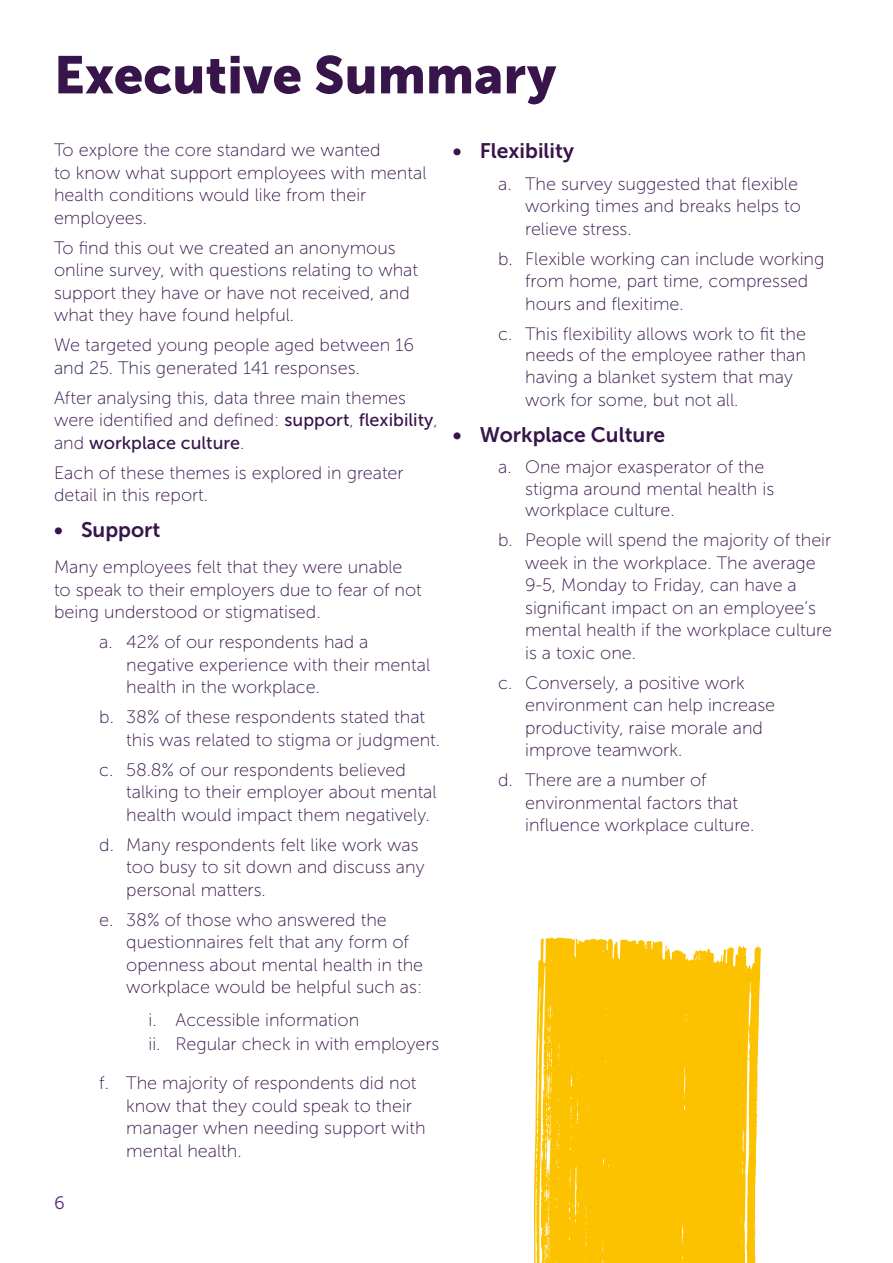
<style>
.page{position:relative;width:893px;height:1263px;background:#fff}
.page>*{position:absolute;margin:0;border:0;box-sizing:border-box;transform-origin:0 0}
.t1{font:52.5px "Museo Sans 900";color:#37154b}
.t2{font:21px "Museo Sans 700";color:#37154b}
.t3{font:18px/22.5px "Museo Sans 100";color:#37154b}
.t4{font:18px "Museo Sans 300";color:#502b7a}
.s1{font-family:"Museo Sans 500"}
</style>
<div class="page">
<svg style="left:534px;top:937px;width:227px;height:326px;background:#fcc614"></svg>
<p class="t1" style="left:54px;top:45px;width:504px">Executive Summary</p>
<p class="t3" style="left:54px;top:139px;width:374px">To explore the core standard we wanted<br>to know what support employees with mental health conditions would like from their employees.</p>
<p class="t3" style="left:54px;top:236px;width:366px">To find this out we created an anonymous online survey, with questions relating to what support they have or have not received, and what they have found helpful.</p>
<p class="t3" style="left:54px;top:334px;width:361px">We targeted young people aged between 16 and 25. This generated 141 responses.</p>
<p class="t3" style="left:54px;top:386px;width:385px">After analysing this, data three main themes were identified and defined: <span class="s1">support</span>, <span class="s1">flexibility</span>, and <span class="s1">workplace culture</span>.</p>
<p class="t3" style="left:54px;top:461px;width:351px">Each of these themes is explored in greater detail in this report.</p>
<p class="t2" style="left:54px;top:518px;width:108px">• Support</p>
<p class="t3" style="left:54px;top:556px;width:369px">Many employees felt that they were unable to speak to their employers due to fear of not being understood or stigmatised.</p>
<p class="t3" style="left:126px;top:631px;width:305px;text-indent:-27px">a. 42% of our respondents had a negative experience with their mental health in the workplace.</p>
<p class="t3" style="left:126px;top:706px;width:315px;text-indent:-27px">b. 38% of these respondents stated that this was related to stigma or judgment.</p>
<p class="t3" style="left:126px;top:758px;width:312px;text-indent:-27px">c. 58.8% of our respondents believed talking to their employer about mental health would impact them negatively.</p>
<p class="t3" style="left:126px;top:833px;width:300px;text-indent:-27px">d. Many respondents felt like work was too busy to sit down and discuss any personal matters.</p>
<p class="t3" style="left:126px;top:908px;width:298px;text-indent:-27px">e. 38% of those who answered the questionnaires felt that any form of openness about mental health in the workplace would be helpful such as:</p>
<p class="t2" style="left:453px;top:139px;width:123px">• Flexibility</p>
<p class="t3" style="left:525px;top:173px;width:277px;text-indent:-27px">a. The survey suggested that flexible working times and breaks helps to relieve stress.</p>
<p class="t3" style="left:525px;top:248px;width:301px;text-indent:-27px">b. Flexible working can include working from home, part time, compressed hours and flexitime.</p>
<p class="t3" style="left:525px;top:323px;width:282px;line-height:21.9px;text-indent:-27px">c. This flexibility allows work to fit the needs of the employee rather than having a blanket system that may work for some, but not all.</p>
<p class="t2" style="left:453px;top:423px;width:214px">• Workplace Culture</p>
<p class="t3" style="left:525px;top:456px;width:251px;line-height:21.6px;text-indent:-27px">a. One major exasperator of the stigma around mental health is workplace culture.</p>
<p class="t3" style="left:525px;top:529px;width:308px;text-indent:-27px">b. People will spend the majority of their week in the workplace. The average<br>9-5, Monday to Friday, can have a significant impact on an employee’s mental health if the workplace culture is a toxic one.</p>
<p class="t3" style="left:525px;top:671px;width:252px;text-indent:-27px">c. Conversely, a positive work environment can help increase productivity, raise morale and improve teamwork.</p>
<p class="t3" style="left:525px;top:769px;width:231px;text-indent:-27px">d. There are a number of environmental factors that influence workplace culture.</p>
<p class="t3" style="left:148px;top:1008px;width:212px">i. Accessible information</p>
<p class="t3" style="left:148px;top:1032px;width:293px">ii. Regular check in with employers</p>
<p class="t4" style="left:54px;top:1193px;width:12px">6</p>
<p class="t3" style="left:126px;top:1072px;width:301px;text-indent:-27px">f. The majority of respondents did not know that they could speak to their manager when needing support with mental health.</p>
</div>
